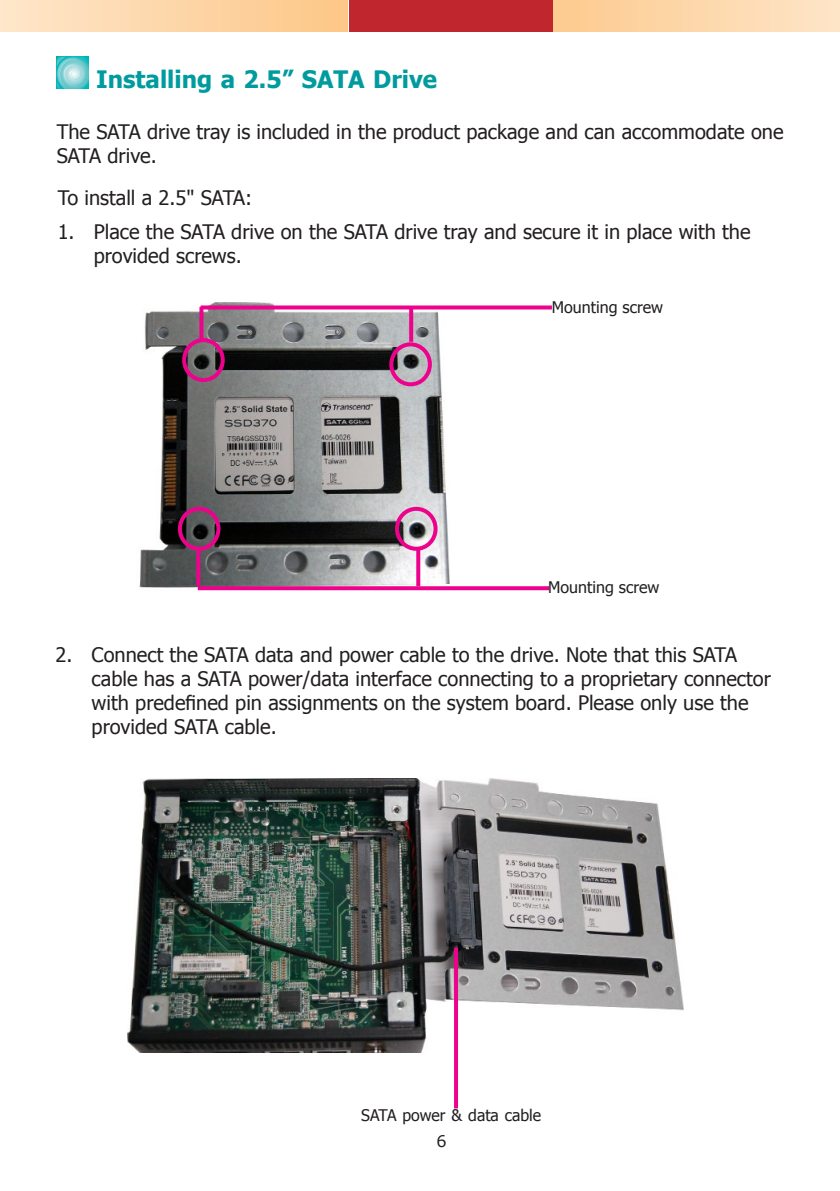
<style>
.page{position:relative;width:840px;height:1191px;background:#fff}
.page>*{position:absolute;margin:0;border:0;box-sizing:border-box;transform-origin:0 0}
.Subheading_1{font:700 24px "Tahoma";color:#009b9e}
.t1{font:20px/24px "Tahoma";color:#231f20}
.Body_Text{font:16px "Tahoma";color:#231f20}
.t2{font:16px "Verdana";color:#231f20}
</style>
<div class="page">
<div style="left:347px;top:0;width:206px;height:32px;background:#c0262d"></div>
<div style="left:553px;top:0;width:286px;height:32px;background:linear-gradient(to right,#fdca8e,#fee5c8)"></div>
<div style="left:0;top:0;width:347px;height:32px;background:linear-gradient(to right,#fee6cb,#fdc787)"></div>
<svg style="left:57px;top:57px;width:32px;height:32px"></svg>
<img style="left:139px;top:303px;width:310px;height:288px">
<svg style="left:200px;top:305px;width:351px;height:4px"></svg>
<svg style="left:199px;top:307px;width:4px;height:31px"></svg>
<div style="left:389px;top:342px;width:42px;height:44px;border:4px solid #ed028c;border-radius:50%"></div>
<div style="left:178px;top:507px;width:42px;height:44px;border:4px solid #ed028c;border-radius:50%"></div>
<div style="left:395px;top:507px;width:42px;height:44px;border:4px solid #ed028c;border-radius:50%"></div>
<div style="left:182px;top:338px;width:42px;height:44px;border:4px solid #ed028c;border-radius:50%"></div>
<svg style="left:409px;top:307px;width:4px;height:35px"></svg>
<svg style="left:196px;top:551px;width:4px;height:35px"></svg>
<svg style="left:416px;top:549px;width:4px;height:37px"></svg>
<svg style="left:198px;top:586px;width:350px;height:4px"></svg>
<img style="left:128px;top:779px;width:555px;height:273px">
<hr style="left:454px;top:947px;width:4px;height:161px;background:#ed028c">
<p class="Subheading_1" style="left:96px;top:62px;width:342px">Installing a 2.5” SATA Drive</p>
<p class="t1" style="left:57px;top:118px;width:728px">The SATA drive tray is included in the product package and can accommodate one<br>SATA drive.</p>
<p class="t1" style="left:58px;top:185px;width:196px">To install a 2.5" SATA:</p>
<p class="t1" style="left:94px;top:219px;width:658px;text-indent:-36px">1. Place the SATA drive on the SATA drive tray and secure it in place with the provided screws.</p>
<p class="Body_Text" style="left:551px;top:297px;width:113px">Mounting screw</p>
<p class="Body_Text" style="left:548px;top:576px;width:113px">Mounting screw</p>
<p class="t1" style="left:92px;top:641px;width:680px;text-indent:-36px">2. Connect the SATA data and power cable to the drive. Note that this SATA cable has a SATA power/data interface connecting to a proprietary connector with predefined pin assignments on the system board. Please only use the provided SATA cable.</p>
<p class="Body_Text" style="left:361px;top:1104px;width:181px">SATA power &amp; data cable</p>
<p class="t2" style="left:436px;top:1129px;width:12px">6</p>
</div>
